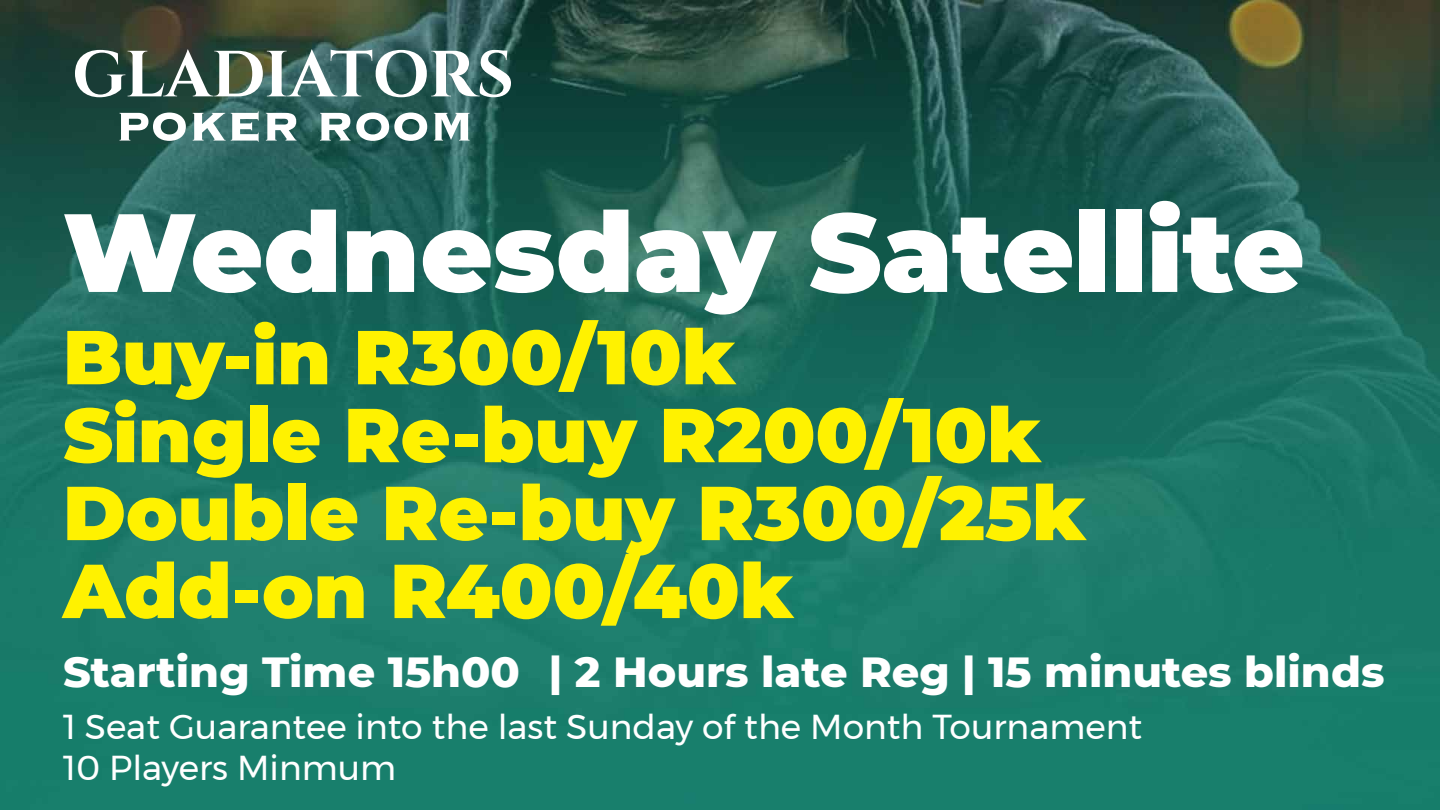
<style>
.page{position:relative;width:1440px;height:810px;background:#fff}
.page>*{position:absolute;margin:0;border:0;box-sizing:border-box;transform-origin:0 0}
.t1{font:900 111px "Montserrat";color:#fff}
.t2{font:900 76.28px/77.9px "Montserrat";color:#fff200}
.t3{font:800 42.97px "Montserrat";color:#fff}
.t4{font:34.5px/41.4px "Montserrat";color:#fff}
</style>
<div class="page">
<img style="left:0;top:0;width:1440px;height:810px">
<svg style="left:120px;top:113px;width:66px;height:28px"></svg>
<svg style="left:193px;top:111px;width:66px;height:31px"></svg>
<svg style="left:266px;top:113px;width:30px;height:28px"></svg>
<svg style="left:320px;top:113px;width:107px;height:28px"></svg>
<svg style="left:434px;top:113px;width:36px;height:28px"></svg>
<svg style="left:75px;top:49px;width:436px;height:48px"></svg>
<h1 class="t1" style="left:63px;top:169px;width:1243px">Wednesday Satellite</h1>
<p class="t2" style="left:63px;top:313px;width:1025px">Buy-in R300/10k<br>Single Re-buy R200/10k<br>Double Re-buy R300/25k<br>Add-on R400/40k</p>
<p class="t3" style="left:63px;top:640px;width:1323px">Starting Time 15h00 | 2 Hours late Reg | 15 minutes blinds</p>
<p class="t4" style="left:63px;top:705px;width:1081px">1 Seat Guarantee into the last Sunday of the Month Tournament<br>10 Players Minmum</p>
</div>
